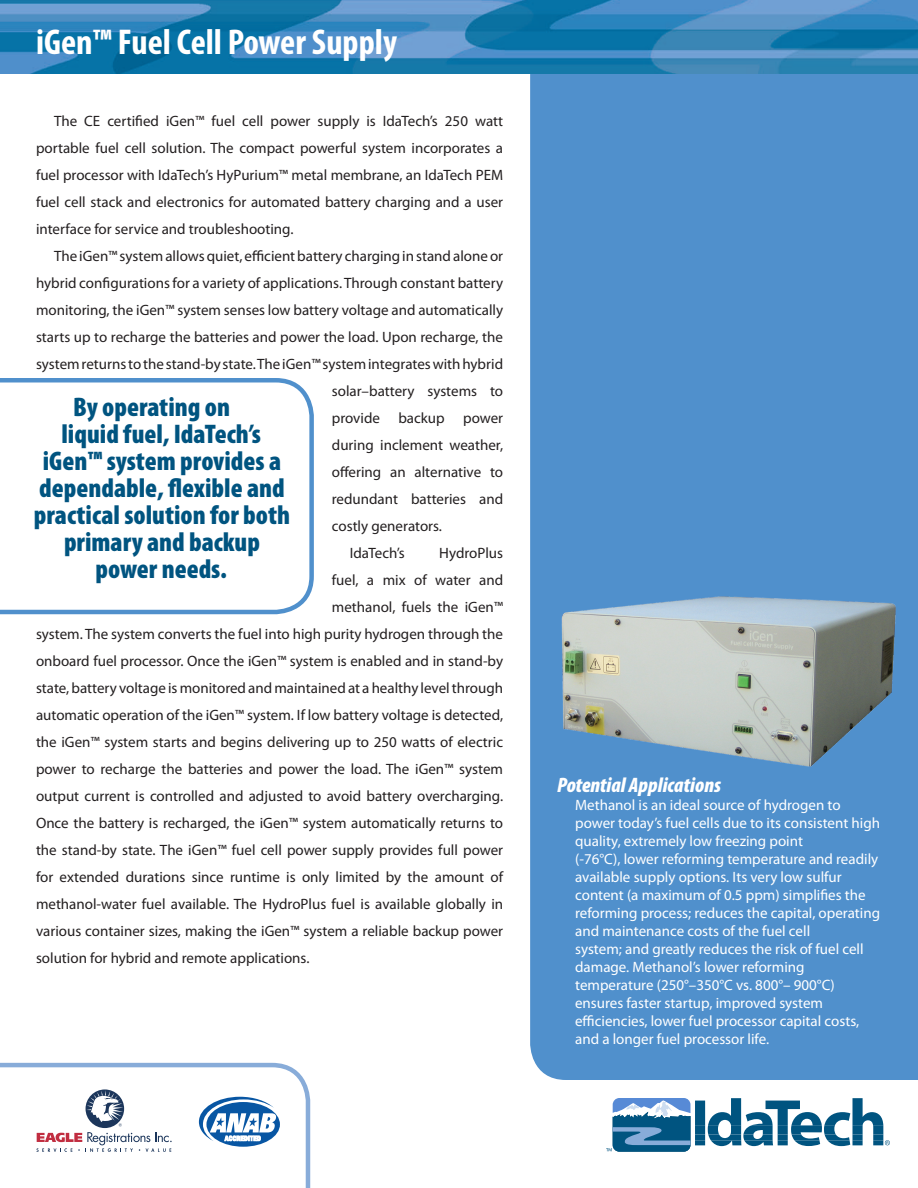
<style>
.page{position:relative;width:918px;height:1188px;background:#fff}
.page>*{position:absolute;margin:0;border:0;box-sizing:border-box;transform-origin:0 0}
.t1{font:700 condensed 36px "Myriad Pro";color:#fff}
.Pullquote{font:900 condensed 27px "Myriad Pro";color:#005480}
.Heading_A{font:italic 900 condensed 21px "Myriad Pro";color:#fff}
.t2{font:15px/27px "Myriad Pro";color:#231f20;text-align:justify}
.Body_Copy_B{font:15px/18px "Myriad Pro";color:#fff}
</style>
<div class="page">
<svg style="left:606px;top:1098px;width:284px;height:54px"></svg>
<div style="left:530px;top:74px;width:388px;height:1006px;background:#5090cc"></div>
<img style="left:0;top:0;width:918px;height:74px">
<svg style="left:0;top:378px;width:314px;height:237px"></svg>
<img style="left:553px;top:584px;width:359px;height:196px">
<svg style="left:0;top:1062px;width:311px;height:126px"></svg>
<p class="t1" style="left:36px;top:20px;width:363px">iGen™ Fuel Cell Power Supply</p>
<p class="t2" style="left:36px;top:107px;width:469px;text-indent:18px">The CE certified iGen™ fuel cell power supply is IdaTech’s 250 watt portable fuel cell solution. The compact powerful system incorporates a fuel processor with IdaTech’s HyPurium™ metal membrane, an IdaTech PEM fuel cell stack and electronics for automated battery charging and a user interface for service and troubleshooting.</p>
<p class="t2" style="left:54px;top:242px;width:451px">The iGen™ system allows quiet, efficient battery charging in stand alone or</p>
<p class="t2" style="left:36px;top:269px;width:469px">hybrid configurations for a variety of applications. Through constant battery</p>
<p class="t2" style="left:36px;top:296px;width:469px">monitoring, the iGen™ system senses low battery voltage and automatically</p>
<p class="t2" style="left:36px;top:323px;width:469px">starts up to recharge the batteries and power the load. Upon recharge, the</p>
<p class="t2" style="left:36px;top:350px;width:469px">system returns to the stand-by state. The iGen™ system integrates with hybrid</p>
<p class="t2" style="left:332px;top:377px;width:173px">solar–battery systems to</p>
<p class="t2" style="left:332px;top:404px;width:173px">provide backup power</p>
<p class="t2" style="left:332px;top:431px;width:173px">during inclement weather,</p>
<p class="t2" style="left:332px;top:458px;width:173px">offering an alternative to</p>
<p class="t2" style="left:332px;top:485px;width:173px">redundant batteries and</p>
<p class="t2" style="left:332px;top:512px;width:112px">costly generators.</p>
<p class="t2" style="left:350px;top:539px;width:56px">IdaTech’s</p>
<p class="t2" style="left:439px;top:539px;width:65px">HydroPlus</p>
<p class="t2" style="left:332px;top:566px;width:173px">fuel, a mix of water and</p>
<p class="t2" style="left:332px;top:593px;width:173px">methanol, fuels the iGen™</p>
<p class="t2" style="left:36px;top:620px;width:469px">system. The system converts the fuel into high purity hydrogen through the</p>
<p class="t2" style="left:36px;top:647px;width:469px">onboard fuel processor. Once the iGen™ system is enabled and in stand-by</p>
<p class="t2" style="left:36px;top:674px;width:469px">state, battery voltage is monitored and maintained at a healthy level through</p>
<p class="t2" style="left:36px;top:701px;width:469px">automatic operation of the iGen™ system. If low battery voltage is detected,</p>
<p class="t2" style="left:36px;top:728px;width:469px">the iGen™ system starts and begins delivering up to 250 watts of electric</p>
<p class="t2" style="left:36px;top:755px;width:469px">power to recharge the batteries and power the load. The iGen™ system</p>
<p class="t2" style="left:36px;top:782px;width:469px">output current is controlled and adjusted to avoid battery overcharging.</p>
<p class="t2" style="left:36px;top:809px;width:469px">Once the battery is recharged, the iGen™ system automatically returns to</p>
<p class="t2" style="left:36px;top:836px;width:469px">the stand-by state. The iGen™ fuel cell power supply provides full power</p>
<p class="t2" style="left:36px;top:863px;width:469px">for extended durations since runtime is only limited by the amount of</p>
<p class="t2" style="left:36px;top:890px;width:469px">methanol-water fuel available. The HydroPlus fuel is available globally in</p>
<p class="t2" style="left:36px;top:917px;width:469px">various container sizes, making the iGen™ system a reliable backup power</p>
<p class="t2" style="left:36px;top:944px;width:275px">solution for hybrid and remote applications.</p>
<p class="Pullquote" style="left:73px;top:390px;width:158px">By operating on</p>
<p class="Pullquote" style="left:62px;top:417px;width:201px">liquid fuel, IdaTech’s</p>
<p class="Pullquote" style="left:43px;top:444px;width:240px">iGen™ system provides a</p>
<p class="Pullquote" style="left:39px;top:471px;width:247px">dependable, flexible and</p>
<p class="Pullquote" style="left:34px;top:498px;width:258px">practical solution for both</p>
<p class="Pullquote" style="left:64px;top:525px;width:197px">primary and backup</p>
<p class="Pullquote" style="left:96px;top:552px;width:133px">power needs.</p>
<p class="Heading_A" style="left:557px;top:772px;width:165px">Potential Applications</p>
<p class="Body_Copy_B" style="left:575px;top:796px;width:306px">Methanol is an ideal source of hydrogen to power today’s fuel cells due to its consistent high quality, extremely low freezing point<br>(-76°C), lower reforming temperature and readily available supply options. Its very low sulfur content (a maximum of 0.5 ppm) simplifies the reforming process; reduces the capital, operating and maintenance costs of the fuel cell</p>
<p class="Body_Copy_B" style="left:575px;top:940px;width:290px">system; and greatly reduces the risk of fuel cell</p>
<p class="Body_Copy_B" style="left:575px;top:958px;width:286px">damage. Methanol’s lower reforming temperature (250°–350°C vs. 800°– 900°C) ensures faster startup, improved system efficiencies, lower fuel processor capital costs, and a longer fuel processor life.</p>
</div>
